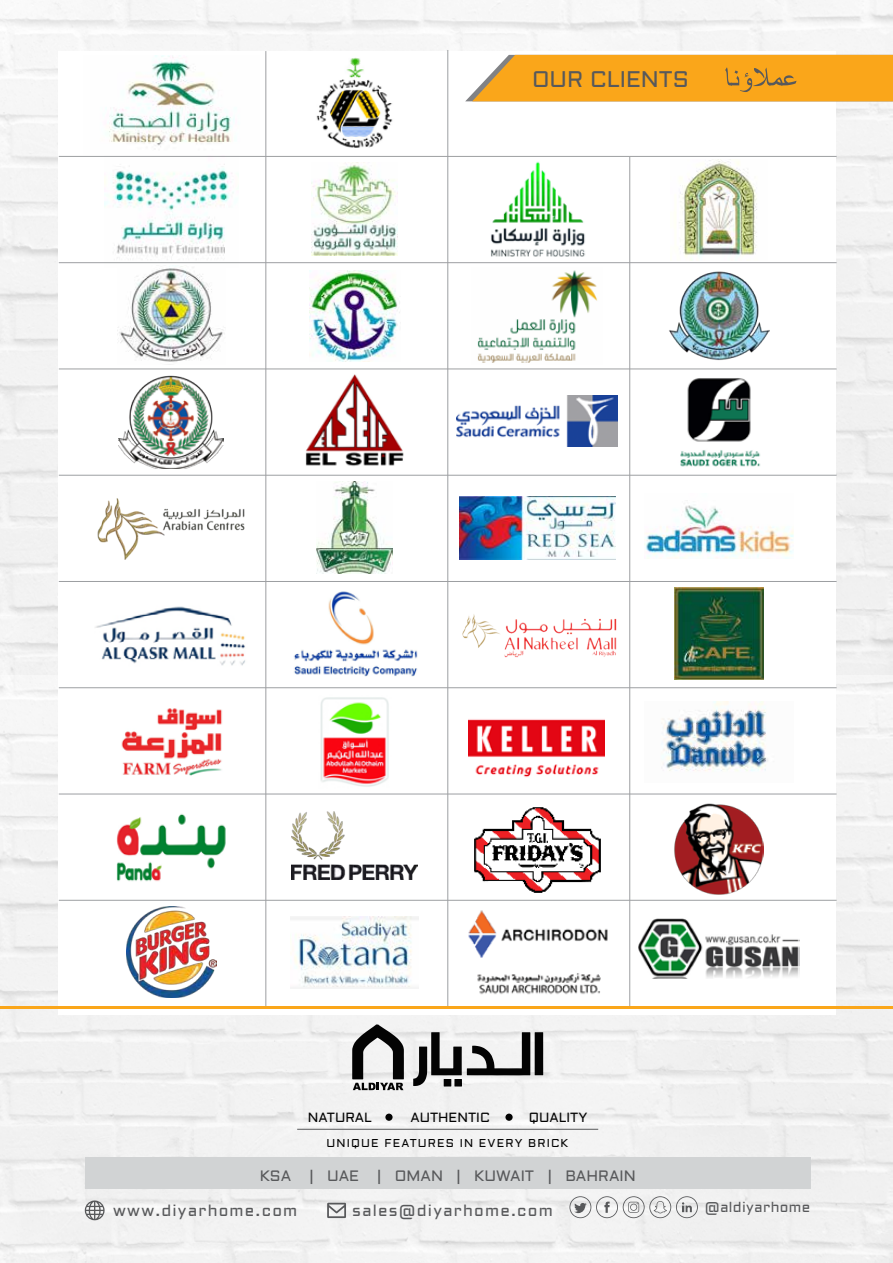
<style>
.page{position:relative;width:893px;height:1263px;background:#fff}
.page>*{position:absolute;margin:0;border:0;box-sizing:border-box;transform-origin:0 0}
.t1{font:22.5px "Aldrich";color:#58595b}
.t2{font:15.9px "Aldrich";letter-spacing:.075em;color:#58595b}
.t3{font:15px "Aldrich";color:#58595b}
.t4{font:14.1px "Aldrich";letter-spacing:.025em;color:#58595b}
.t5{font:13.35px "Aldrich";color:#030303}
.t6{font:11.4px "Aldrich";letter-spacing:.1em;color:#030303}
</style>
<div class="page">
<div style="left:85px;top:1157px;width:726px;height:32px;background:#d1d3d4"></div>
<img style="left:115px;top:814px;width:113px;height:86px">
<img style="left:113px;top:688px;width:117px;height:106px">
<img style="left:104px;top:164px;width:135px;height:100px">
<svg style="left:85px;top:1200px;width:20px;height:20px"></svg>
<svg style="left:327px;top:1203px;width:19px;height:15px"></svg>
<div style="left:385px;top:1113px;width:8px;height:8px;background:#030303;border-radius:50%"></div>
<div style="left:505px;top:1113px;width:8px;height:8px;background:#030303;border-radius:50%"></div>
<hr style="left:297px;top:1129px;width:301px;height:1px;background:#58595b">
<svg style="left:413px;top:1032px;width:130px;height:54px"></svg>
<svg style="left:352px;top:1024px;width:52px;height:66px"></svg>
<img style="left:109px;top:55px;width:125px;height:92px">
<hr style="left:59px;top:156px;width:778px;height:1px;background:#9d9fa2">
<hr style="left:59px;top:262px;width:778px;height:1px;background:#9d9fa2">
<hr style="left:266px;top:51px;width:1px;height:955px;background:#9d9fa2">
<hr style="left:448px;top:51px;width:1px;height:957px;background:#9d9fa2">
<hr style="left:629px;top:157px;width:1px;height:849px;background:#9d9fa2">
<hr style="left:59px;top:369px;width:778px;height:1px;background:#9d9fa2">
<hr style="left:59px;top:475px;width:778px;height:1px;background:#9d9fa2">
<hr style="left:59px;top:581px;width:778px;height:1px;background:#9d9fa2">
<hr style="left:59px;top:687px;width:778px;height:1px;background:#9d9fa2">
<hr style="left:59px;top:794px;width:778px;height:1px;background:#9d9fa2">
<hr style="left:59px;top:900px;width:778px;height:1px;background:#9d9fa2">
<img style="left:316px;top:57px;width:77px;height:91px">
<img style="left:312px;top:163px;width:86px;height:93px">
<img style="left:491px;top:162px;width:94px;height:95px">
<img style="left:679px;top:160px;width:78px;height:101px">
<img style="left:117px;top:266px;width:108px;height:96px">
<img style="left:309px;top:270px;width:91px;height:92px">
<img style="left:477px;top:270px;width:121px;height:93px">
<img style="left:669px;top:271px;width:100px;height:89px">
<img style="left:119px;top:375px;width:105px;height:94px">
<img style="left:305px;top:374px;width:99px;height:92px">
<img style="left:457px;top:395px;width:161px;height:51px">
<img style="left:680px;top:378px;width:81px;height:89px">
<img style="left:97px;top:498px;width:148px;height:61px">
<img style="left:317px;top:481px;width:76px;height:92px">
<img style="left:459px;top:497px;width:156px;height:63px">
<img style="left:644px;top:505px;width:149px;height:53px">
<img style="left:95px;top:606px;width:150px;height:60px">
<img style="left:447px;top:606px;width:184px;height:57px">
<img style="left:674px;top:587px;width:89px;height:92px">
<img style="left:320px;top:697px;width:69px;height:90px">
<img style="left:469px;top:719px;width:135px;height:59px">
<img style="left:662px;top:702px;width:106px;height:69px">
<img style="left:292px;top:811px;width:126px;height:69px">
<img style="left:474px;top:807px;width:127px;height:86px">
<img style="left:674px;top:804px;width:90px;height:90px">
<img style="left:127px;top:907px;width:89px;height:90px">
<img style="left:291px;top:917px;width:128px;height:71px">
<img style="left:468px;top:910px;width:140px;height:85px">
<img style="left:638px;top:918px;width:161px;height:61px">
<hr style="left:0;top:1006px;width:893px;height:3px;background:#faa61a">
<img style="left:294px;top:591px;width:124px;height:86px">
<svg style="left:465px;top:55px;width:428px;height:46px;background:#f5a929"></svg>
<svg style="left:569px;top:1196px;width:129px;height:22px"></svg>
<h1 class="t1" style="left:532px;top:64px;width:159px">OUR CLIENTS</h1>
<p class="t5" style="left:308px;top:1108px;width:66px">NATURAL</p>
<p class="t5" style="left:410px;top:1108px;width:81px">AUTHENTIC</p>
<p class="t5" style="left:529px;top:1108px;width:60px">QUALITY</p>
<p class="t6" style="left:326px;top:1135px;width:243px">UNIQUE FEATURES IN EVERY BRICK</p>
<p class="t3" style="left:260px;top:1165px;width:377px">KSA | UAE | OMAN | KUWAIT | BAHRAIN</p>
<p class="t2" style="left:113px;top:1199px;width:186px">www.diyarhome.com</p>
<p class="t2" style="left:352px;top:1199px;width:202px">sales@diyarhome.com</p>
<p class="t4" style="left:705px;top:1198px;width:107px">@aldiyarhome</p>
</div>
